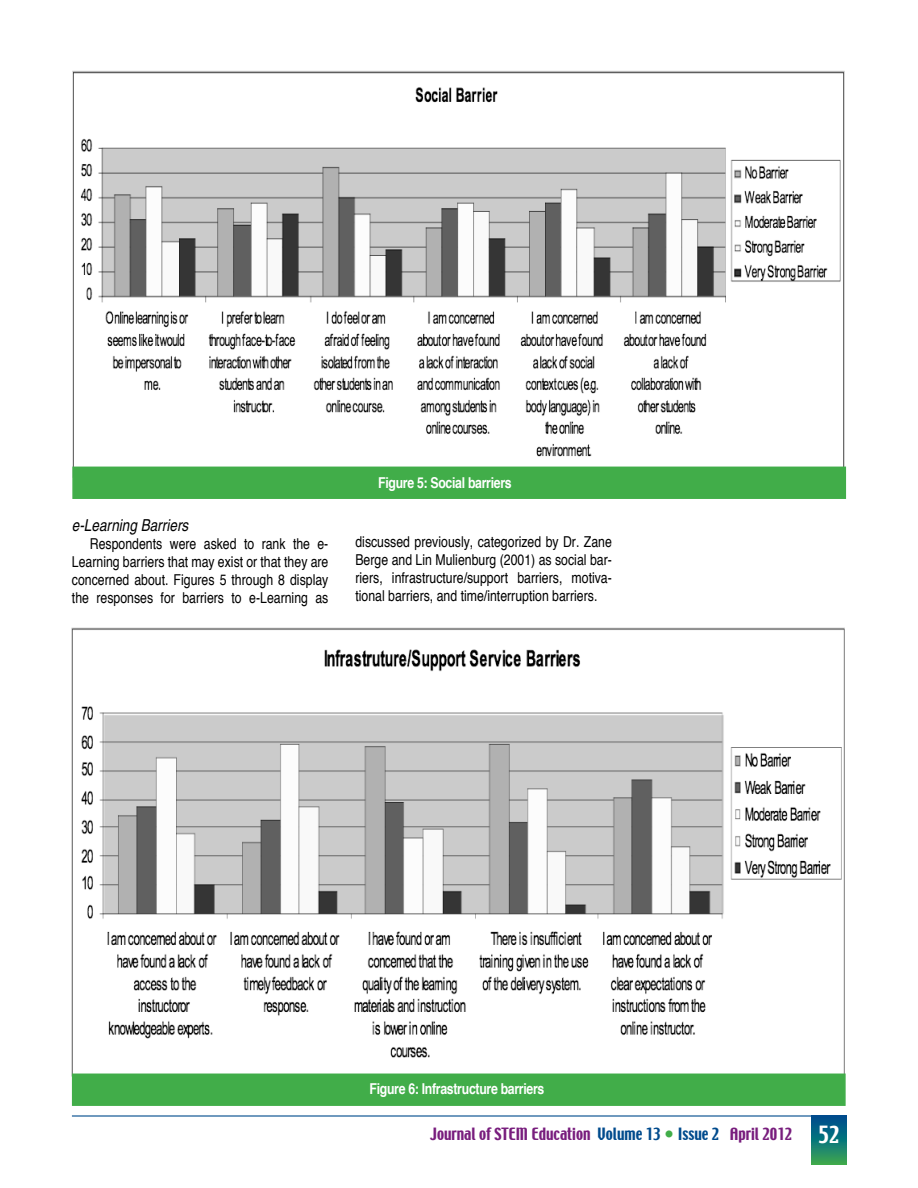
<style>
.page{position:relative;width:918px;height:1188px;background:#fff}
.page>*{position:absolute;margin:0;border:0;box-sizing:border-box;transform-origin:0 0}
.t1{font:italic condensed 16.5px "Helvetica";color:#000}
.t2{font:condensed 15px/18px "Helvetica";color:#000;text-align:justify}
.t3{font:700 condensed 15px "Helvetica";letter-spacing:-.02em;color:#fff}
.t4{font:15px "Techno";color:#781d7d}
.s1{color:#004b8d}
.s2{font-size:16.5px;color:#41ad49}
.s3{font-size:21px;color:#fff}
</style>
<div class="page">
<hr style="left:72px;top:1115px;width:774px;height:2px;background:#004b8d">
<svg style="left:811px;top:1117px;width:35px;height:47px;background:#127774"></svg>
<img style="left:72px;top:70px;width:775px;height:409px">
<div style="left:72px;top:467px;width:774px;height:32px;background:#41ad49"></div>
<img style="left:71px;top:627px;width:775px;height:451px">
<div style="left:72px;top:1074px;width:774px;height:32px;background:#41ad49;border:2px solid #41ad49"></div>
<p class="t3" style="left:378px;top:474px;width:135px">Figure 5: Social barriers</p>
<p class="t1" style="left:72px;top:515px;width:118px">e-Learning Barriers</p>
<p class="t2" style="left:72px;top:534px;width:258px;text-indent:18px">Respondents were asked to rank the e-Learning barriers that may exist or that they are concerned about. Figures 5 through 8 display the responses for barriers to e-Learning as</p>
<p class="t2" style="left:355px;top:533px;width:258px">discussed previously, categorized by Dr. Zane Berge and Lin Mulienburg (2001) as social bar&shy;riers, infrastructure/support barriers, motiva&shy;tional barriers, and time/interruption barriers.</p>
<p class="t3" style="left:369px;top:1080px;width:176px">Figure 6: Infrastructure barriers</p>
<p class="t4" style="left:430px;top:1124px;width:411px">Journal of STEM Education <span class="s1">Volume 13</span> <span class="s2">•</span> <span class="s1">Issue 2</span> April 2012 <span class="s3">52</span></p>
</div>
